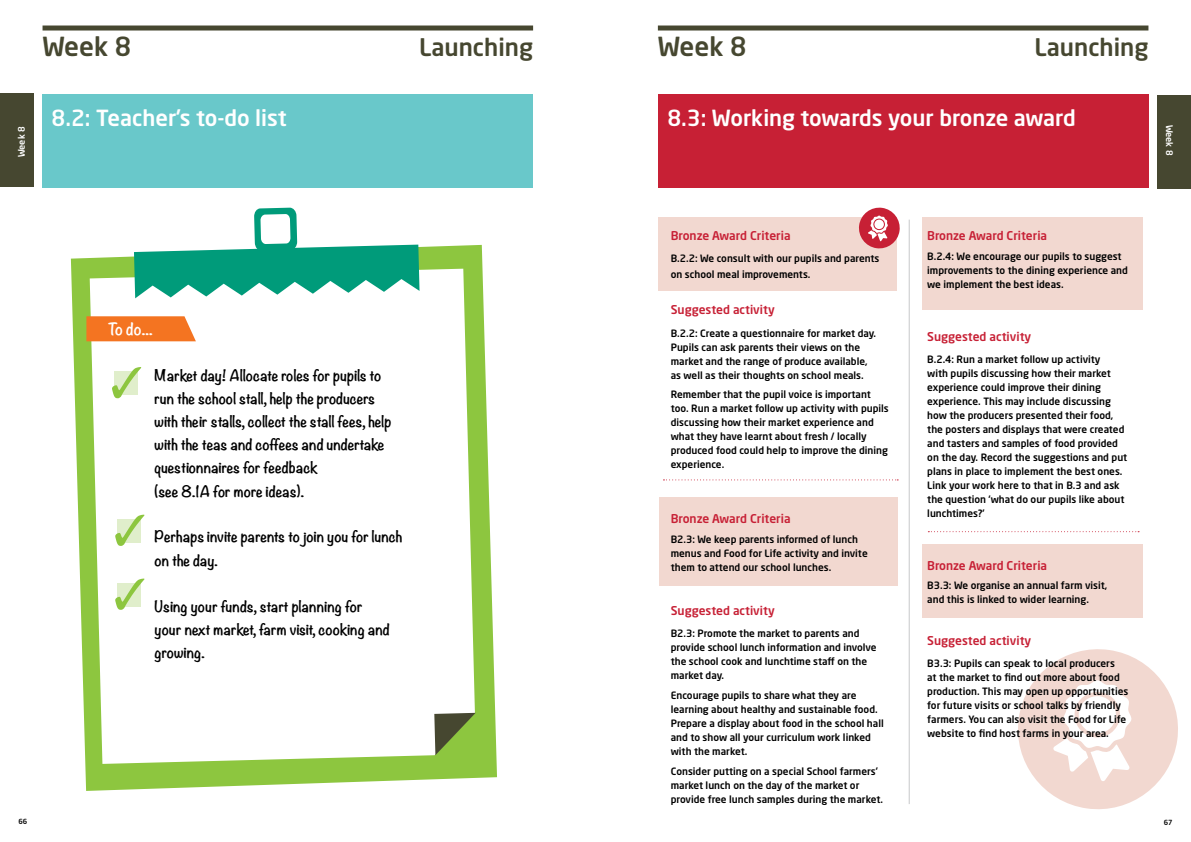
<style>
.page{position:relative;width:1191px;height:842px;background:#fff}
.page>*{position:absolute;margin:0;border:0;box-sizing:border-box;transform-origin:0 0}
.t1{font:500 26px "Neo Sans Std";color:#464730}
.t2{font:500 24px "Neo Sans Std";color:#464730}
.t3{font:500 22px "Neo Sans Std";color:#fff}
.t4{font:700 15.1px "Noteworthy";color:#fff}
.t5{font:700 14px/23.2px "Noteworthy";color:#000}
.t6{font:500 12px "Neo Sans Std";color:#c72035}
.t7{font:500 10px/14px "Neo Sans Std";color:#000}
.t8{font:500 9px "Neo Sans Std";color:#fff}
.t9{font:500 7px "Neo Sans Std";color:#000}
</style>
<div class="page">
<div style="left:658px;top:26px;width:490px;height:5px;background:#464730"></div>
<div style="left:658px;top:94px;width:490px;height:93px;background:#c72035"></div>
<div style="left:1157px;top:95px;width:34px;height:93px;background:#464730"></div>
<div style="left:43px;top:26px;width:490px;height:5px;background:#464730"></div>
<div style="left:42px;top:94px;width:490px;height:93px;background:#69c8ca"></div>
<div style="left:0;top:94px;width:34px;height:93px;background:#464730"></div>
<svg style="left:71px;top:245px;width:426px;height:546px;fill:#8dc63f"></svg>
<svg style="left:90px;top:269px;width:385px;height:495px"></svg>
<svg style="left:434px;top:713px;width:41px;height:42px;background:#6d883d"></svg>
<svg style="left:134px;top:208px;width:285px;height:90px"></svg>
<svg style="left:86px;top:316px;width:110px;height:25px;background:#f47d2f"></svg>
<hr style="left:909px;top:220px;width:1px;height:584px;background:#c7c8ca">
<svg style="left:663px;top:479px;width:235px;height:1px"></svg>
<div style="left:658px;top:497px;width:239px;height:89px;background:#f2d8d0"></div>
<div style="left:658px;top:217px;width:238px;height:74px;background:#f2d8d0"></div>
<svg style="left:859px;top:207px;width:41px;height:43px"></svg>
<svg style="left:1018px;top:649px;width:160px;height:161px"></svg>
<svg style="left:928px;top:531px;width:211px;height:1px"></svg>
<div style="left:922px;top:217px;width:220px;height:93px;background:#f2d8d0"></div>
<div style="left:922px;top:545px;width:220px;height:73px;background:#f2d8d0"></div>
<svg style="left:112px;top:367px;width:29px;height:31px"></svg>
<svg style="left:115px;top:515px;width:29px;height:31px"></svg>
<svg style="left:115px;top:578px;width:29px;height:32px"></svg>
<h1 class="t1" style="left:43px;top:30px;width:90px">Week 8</h1>
<h2 class="t2" style="left:419px;top:32px;width:116px">Launching</h2>
<p class="t8" style="left:16px;top:157px;width:32px;rotate:-90deg">Week 8</p>
<h3 class="t3" style="left:52px;top:104px;width:237px">8.2: Teacher’s to-do list</h3>
<p class="t9" style="left:18px;top:817px;width:10px">66</p>
<h3 class="t4" style="left:108px;top:315px;width:46px">To do...</h3>
<h3 class="t5" style="left:154px;top:363px;width:239px">Market day! Allocate roles for pupils to run the school stall, help the producers with their stalls, collect the stall fees, help with the teas and coffees and undertake questionnaires for feedback<br>(see 8.1A for more ideas).</h3>
<h3 class="t5" style="left:154px;top:525px;width:249px">Perhaps invite parents to join you for lunch on the day.</h3>
<h3 class="t5" style="left:154px;top:594px;width:237px">Using your funds, start planning for your next market, farm visit, cooking and growing.</h3>
<h1 class="t1" style="left:658px;top:30px;width:90px">Week 8</h1>
<h2 class="t2" style="left:1034px;top:32px;width:116px">Launching</h2>
<h3 class="t3" style="left:667px;top:104px;width:410px">8.3: Working towards your bronze award</h3>
<p class="t8" style="left:1175px;top:125px;width:32px;rotate:90deg">Week 8</p>
<p class="t6" style="left:671px;top:228px;width:121px">Bronze Award Criteria</p>
<p class="t7" style="left:671px;top:250px;width:210px;line-height:16.2px">B.2.2: We consult with our pupils and parents on school meal improvements.</p>
<p class="t6" style="left:671px;top:302px;width:105px">Suggested activity</p>
<p class="t7" style="left:671px;top:326px;width:207px">B.2.2: Create a questionnaire for market day.<br>Pupils can ask parents their views on the market and the range of produce available, as well as their thoughts on school meals.</p>
<p class="t7" style="left:671px;top:387px;width:219px">Remember that the pupil voice is important too. Run a market follow up activity with pupils discussing how their market experience and what they have learnt about fresh / locally produced food could help to improve the dining experience.</p>
<p class="t6" style="left:671px;top:511px;width:121px">Bronze Award Criteria</p>
<p class="t7" style="left:671px;top:532px;width:198px">B2.3: We keep parents informed of lunch menus and Food for Life activity and invite them to attend our school lunches.</p>
<p class="t6" style="left:671px;top:603px;width:105px">Suggested activity</p>
<p class="t7" style="left:671px;top:626px;width:207px">B2.3: Promote the market to parents and provide school lunch information and involve the school cook and lunchtime staff on the market day.</p>
<p class="t7" style="left:671px;top:688px;width:214px">Encourage pupils to share what they are learning about healthy and sustainable food.<br>Prepare a display about food in the school hall and to show all your curriculum work linked with the market.</p>
<p class="t7" style="left:671px;top:764px;width:214px">Consider putting on a special School farmers’ market lunch on the day of the market or provide free lunch samples during the market.</p>
<p class="t6" style="left:927px;top:228px;width:121px">Bronze Award Criteria</p>
<p class="t7" style="left:927px;top:249px;width:202px">B.2.4: We encourage our pupils to suggest improvements to the dining experience and we implement the best ideas.</p>
<p class="t6" style="left:927px;top:329px;width:105px">Suggested activity</p>
<p class="t7" style="left:927px;top:352px;width:201px">B.2.4: Run a market follow up activity<br>with pupils discussing how their market experience could improve their dining experience. This may include discussing how the producers presented their food, the posters and displays that were created and tasters and samples of food provided on the day. Record the suggestions and put plans in place to implement the best ones.<br>Link your work here to that in B.3 and ask the question ‘what do our pupils like about lunchtimes?’</p>
<p class="t6" style="left:927px;top:557px;width:121px">Bronze Award Criteria</p>
<p class="t7" style="left:927px;top:578px;width:182px">B3.3: We organise an annual farm visit, and this is linked to wider learning.</p>
<p class="t6" style="left:927px;top:633px;width:105px">Suggested activity</p>
<p class="t7" style="left:927px;top:656px;width:202px">B3.3: Pupils can speak to local producers<br>at the market to find out more about food production. This may open up opportunities for future visits or school talks by friendly farmers. You can also visit the Food for Life website to find host farms in your area.</p>
<p class="t9" style="left:1163px;top:818px;width:10px">67</p>
</div>
